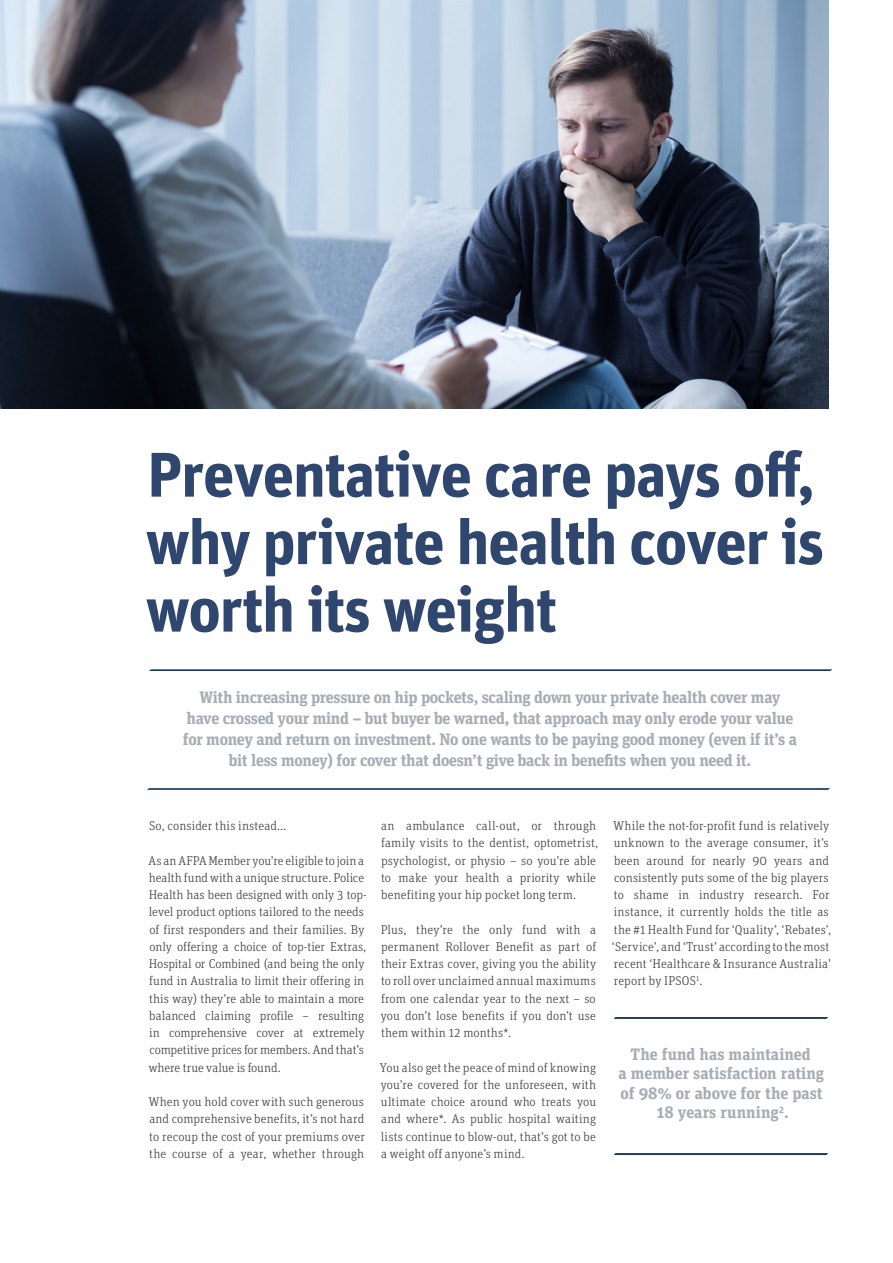
<style>
.page{position:relative;width:893px;height:1263px;background:#fff}
.page>*{position:absolute;margin:0;border:0;box-sizing:border-box;transform-origin:0 0}
.t1{font:700 63px/67.5px "Unit Pro";letter-spacing:-.02em;color:#2f476f}
.t2{font:700 16.5px/21px "Unit Slab OT";letter-spacing:-.02em;color:#a6adb4;text-align:center}
.t3{font:700 16.5px/19.5px "Unit Slab OT";color:#a6adb4;text-align:center}
.t4{font:300 12.75px/17.2px "Unit Slab OT";letter-spacing:.005em;color:#414042}
</style>
<div class="page">
<svg style="left:149px;top:669px;width:683px;height:2px"></svg>
<svg style="left:614px;top:1153px;width:214px;height:2px"></svg>
<svg style="left:614px;top:1017px;width:214px;height:2px"></svg>
<svg style="left:147px;top:788px;width:683px;height:2px"></svg>
<img style="left:0;top:0;width:829px;height:408px">
<h1 class="t1" style="left:146px;top:437px;width:680px">Preventative care pays off, why private health cover is worth its weight</h1>
<p class="t2" style="left:183px;top:686px;width:616px">With increasing pressure on hip pockets, scaling down your private health cover may have crossed your mind – but buyer be warned, that approach may only erode your value for money and return on investment. No one wants to be paying good money (even if it’s a bit less money) for cover that doesn’t give back in benefits when you need it.</p>
<p class="t4" style="left:149px;top:817px;width:139px">So, consider this instead…</p>
<p class="t4" style="left:148px;top:851px;width:220px">As an AFPA Member you’re eligible to join a health fund with a unique structure. Police Health has been designed with only 3 top&shy;level product options tailored to the needs of first responders and their families. By only offering a choice of top-tier Extras, Hospital or Combined (and being the only fund in Australia to limit their offering in this way) they’re able to maintain a more balanced claiming profile – resulting in comprehensive cover at extremely competitive prices for members. And that’s where true value is found.</p>
<p class="t4" style="left:149px;top:1093px;width:218px;text-align:justify">When you hold cover with such generous and comprehensive benefits, it’s not hard to recoup the cost of your premiums over the course of a year, whether through</p>
<p class="t4" style="left:381px;top:817px;width:219px">an ambulance call-out, or through family visits to the dentist, optometrist, psychologist, or physio – so you’re able to make your health a priority while benefiting your hip pocket long term.</p>
<p class="t4" style="left:381px;top:920px;width:217px;text-align:justify">Plus, they’re the only fund with a permanent Rollover Benefit as part of their Extras cover, giving you the ability to roll over unclaimed annual maximums from one calendar year to the next – so you don’t lose benefits if you don’t use them within 12 months*.</p>
<p class="t4" style="left:380px;top:1058px;width:218px;text-align:justify">You also get the peace of mind of knowing you’re covered for the unforeseen, with ultimate choice around who treats you and where*. As public hospital waiting lists continue to blow-out, that’s got to be a weight off anyone’s mind.</p>
<p class="t4" style="left:612px;top:817px;width:221px">While the not-for-profit fund is relatively unknown to the average consumer, it’s been around for nearly 90 years and consistently puts some of the big players to shame in industry research. For instance, it currently holds the title as the #1 Health Fund for ‘Quality’, ‘Rebates’, ‘Service’, and ‘Trust’ according to the most recent ‘Healthcare &amp; Insurance Australia’ report by IPSOS<sup>1</sup>.</p>
<p class="t3" style="left:619px;top:1044px;width:207px">The fund has maintained<br>a member satisfaction rating of 98% or above for the past<br>18 years running<sup>2</sup>.</p>
</div>
